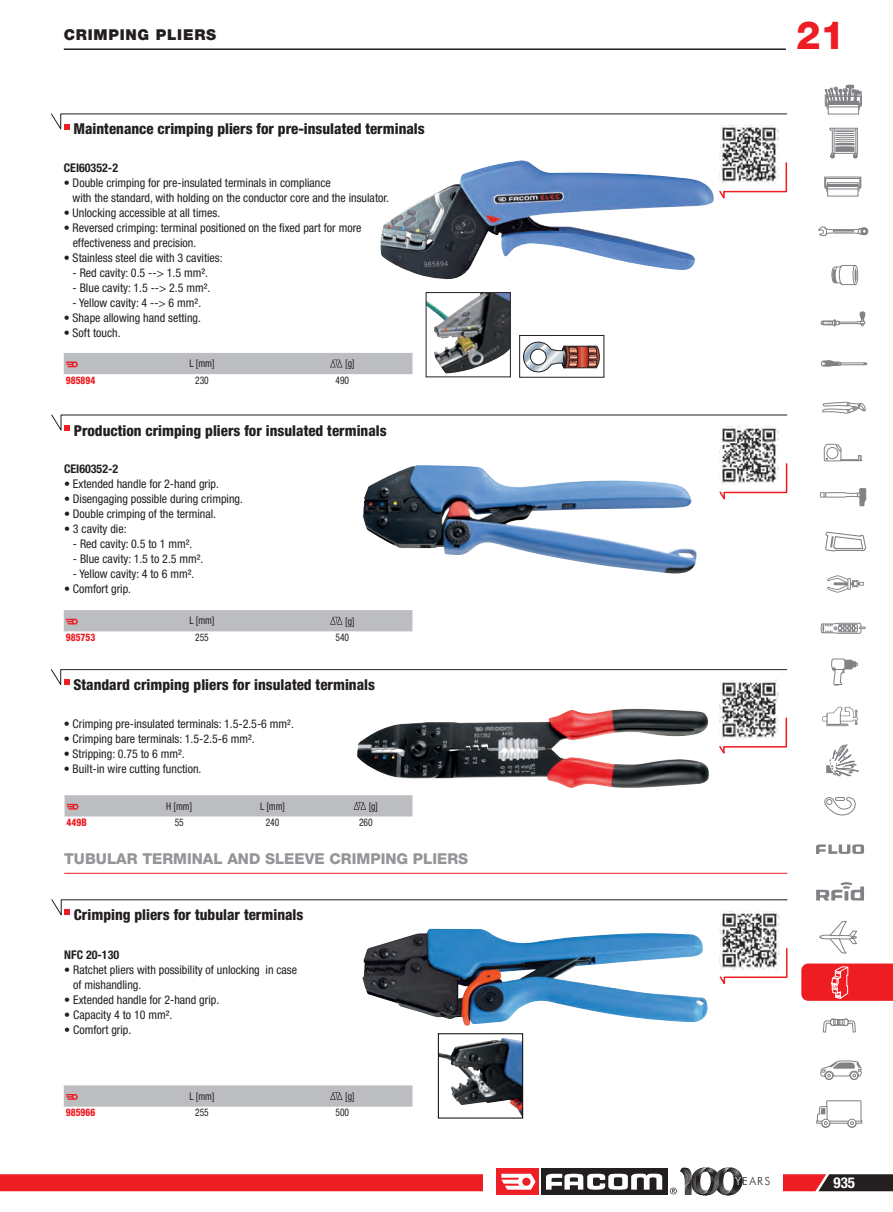
<style>
.page{position:relative;width:893px;height:1212px;background:#fff}
.page>*{position:absolute;margin:0;border:0;box-sizing:border-box;transform-origin:0 0}
.t1{font:800 39px "Helvetica Neue LT Std";color:#ee1d23}
.t2{font:800 condensed 15px "Helvetica Neue LT Std";color:#231f20}
.t3{font:800 15px "Helvetica Neue LT Std";color:#939598}
.t4{font:900 15px "Helvetica Neue LT Std";letter-spacing:.05em;color:#231f20}
.t5{font:700 condensed 15px "Helvetica Neue LT Std";color:#fff}
.t6{font:condensed 12px/15px "Helvetica Neue LT Std";color:#231f20}
.t7{font:700 condensed 12px "Helvetica Neue LT Std";color:#231f20}
.t8{font:300 11.1px "Futura BT";letter-spacing:.11em;color:#231f20}
.t9{font:condensed 10.5px "Helvetica Neue LT Std";color:#231f20;scale:.9 1}
.t10{font:800 condensed 10.5px "Helvetica Neue LT Std";color:#ee1d23;scale:.9 1}
.s1{color:#fff}
</style>
<div class="page">
<svg style="left:831px;top:658px;width:27px;height:28px"></svg>
<svg style="left:825px;top:531px;width:42px;height:62px"></svg>
<svg style="left:822px;top:706px;width:36px;height:21px"></svg>
<svg style="left:819px;top:488px;width:48px;height:19px"></svg>
<svg style="left:823px;top:443px;width:39px;height:19px"></svg>
<svg style="left:822px;top:402px;width:44px;height:12px"></svg>
<svg style="left:821px;top:622px;width:45px;height:12px"></svg>
<svg style="left:824px;top:176px;width:38px;height:16px"></svg>
<svg style="left:824px;top:84px;width:38px;height:26px"></svg>
<svg style="left:829px;top:128px;width:29px;height:30px"></svg>
<div style="left:859px;top:311px;width:6px;height:8px;background:#808285;border-radius:2px"></div>
<svg style="left:820px;top:318px;width:46px;height:8px"></svg>
<svg style="left:820px;top:360px;width:48px;height:7px"></svg>
<svg style="left:818px;top:226px;width:50px;height:10px"></svg>
<div style="left:833px;top:230px;width:20px;height:2px;border:1px solid #808285"></div>
<svg style="left:831px;top:265px;width:27px;height:20px"></svg>
<svg style="left:826px;top:744px;width:33px;height:32px"></svg>
<svg style="left:824px;top:797px;width:32px;height:19px"></svg>
<svg style="left:816px;top:844px;width:48px;height:10px"></svg>
<svg style="left:816px;top:882px;width:48px;height:19px"></svg>
<svg style="left:819px;top:921px;width:38px;height:33px"></svg>
<svg style="left:816px;top:1100px;width:47px;height:28px"></svg>
<svg style="left:820px;top:1060px;width:42px;height:20px"></svg>
<svg style="left:801px;top:963px;width:92px;height:70px"></svg>
<svg style="left:719px;top:162px;width:69px;height:37px"></svg>
<svg style="left:51px;top:113px;width:736px;height:17px"></svg>
<svg style="left:523px;top:342px;width:77px;height:30px"></svg>
<div style="left:519px;top:335px;width:85px;height:43px;border:1px solid #231f20"></div>
<img style="left:381px;top:160px;width:333px;height:119px">
<img style="left:428px;top:294px;width:81px;height:79px">
<div style="left:426px;top:292px;width:85px;height:85px;border:1px solid #231f20"></div>
<svg style="left:719px;top:463px;width:69px;height:37px"></svg>
<svg style="left:51px;top:414px;width:737px;height:17px"></svg>
<img style="left:363px;top:465px;width:334px;height:109px">
<svg style="left:719px;top:717px;width:69px;height:37px"></svg>
<svg style="left:51px;top:669px;width:736px;height:16px"></svg>
<img style="left:357px;top:709px;width:352px;height:79px">
<hr style="left:64px;top:873px;width:723px;height:1px;background:#ee1d23">
<svg style="left:719px;top:948px;width:69px;height:37px"></svg>
<svg style="left:51px;top:899px;width:737px;height:18px"></svg>
<img style="left:362px;top:929px;width:346px;height:97px">
<img style="left:440px;top:1038px;width:81px;height:77px">
<div style="left:438px;top:1033px;width:85px;height:85px;border:1px solid #000"></div>
<svg style="left:0;top:1167px;width:893px;height:28px"></svg>
<hr style="left:64px;top:48px;width:722px;height:2px;background:#231f20">
<div style="left:64px;top:353px;width:348px;height:21px;background:#bcbdc0"></div>
<div style="left:64px;top:610px;width:348px;height:21px;background:#bcbdc0"></div>
<div style="left:65px;top:795px;width:347px;height:21px;background:#bcbdc0"></div>
<svg style="left:64px;top:1085px;width:348px;height:22px;background:#bdbdc0"></svg>
<img style="left:719px;top:124px;width:60px;height:60px">
<img style="left:719px;top:425px;width:60px;height:60px">
<img style="left:719px;top:680px;width:60px;height:59px">
<img style="left:720px;top:910px;width:59px;height:59px">
<p class="t4" style="left:64px;top:26px;width:154px">CRIMPING PLIERS</p>
<p class="t2" style="left:73px;top:120px;width:353px">Maintenance crimping pliers for pre-insulated terminals</p>
<p class="t7" style="left:64px;top:160px;width:56px">CEI60352-2</p>
<p class="t6" style="left:73px;top:175px;width:318px;text-indent:-9px">• Double crimping for pre-insulated terminals in compliance<br>with the standard, with holding on the conductor core and the insulator.</p>
<p class="t6" style="left:64px;top:205px;width:158px">• Unlocking accessible at all times.</p>
<p class="t6" style="left:73px;top:220px;width:290px;text-indent:-9px">• Reversed crimping: terminal positioned on the fixed part for more effectiveness and precision.</p>
<p class="t6" style="left:64px;top:250px;width:160px">• Stainless steel die with 3 cavities:</p>
<p class="t6" style="left:73px;top:265px;width:137px">- Red cavity: 0.5 --&gt; 1.5 mm².</p>
<p class="t6" style="left:73px;top:280px;width:139px">- Blue cavity: 1.5 --&gt; 2.5 mm².</p>
<p class="t6" style="left:73px;top:295px;width:130px">- Yellow cavity: 4 --&gt; 6 mm².</p>
<p class="t6" style="left:64px;top:310px;width:139px">• Shape allowing hand setting.</p>
<p class="t6" style="left:64px;top:325px;width:58px">• Soft touch.</p>
<p class="t10" style="left:66px;top:374px;width:34px">985894</p>
<p class="t9" style="left:189px;top:357px;width:29px">L [mm]</p>
<p class="t9" style="left:345px;top:358px;width:12px">[g]</p>
<p class="t9" style="left:195px;top:374px;width:17px">230</p>
<p class="t9" style="left:335px;top:374px;width:17px">490</p>
<p class="t2" style="left:74px;top:421px;width:315px">Production crimping pliers for insulated terminals</p>
<p class="t7" style="left:64px;top:462px;width:56px">CEI60352-2</p>
<p class="t6" style="left:64px;top:477px;width:156px">• Extended handle for 2-hand grip.</p>
<p class="t6" style="left:64px;top:492px;width:180px">• Disengaging possible during crimping.</p>
<p class="t6" style="left:64px;top:507px;width:153px">• Double crimping of the terminal.</p>
<p class="t6" style="left:64px;top:522px;width:64px">• 3 cavity die:</p>
<p class="t6" style="left:73px;top:537px;width:121px">- Red cavity: 0.5 to 1 mm².</p>
<p class="t6" style="left:73px;top:552px;width:132px">- Blue cavity: 1.5 to 2.5 mm².</p>
<p class="t6" style="left:73px;top:567px;width:123px">- Yellow cavity: 4 to 6 mm².</p>
<p class="t6" style="left:64px;top:582px;width:69px">• Comfort grip.</p>
<p class="t9" style="left:189px;top:615px;width:29px">L [mm]</p>
<p class="t9" style="left:345px;top:615px;width:12px">[g]</p>
<p class="t9" style="left:195px;top:631px;width:17px">255</p>
<p class="t9" style="left:335px;top:631px;width:17px">540</p>
<p class="t2" style="left:73px;top:675px;width:303px">Standard crimping pliers for insulated terminals</p>
<p class="t10" style="left:66px;top:631px;width:34px">985753</p>
<p class="t6" style="left:64px;top:716px;width:232px">• Crimping pre-insulated terminals: 1.5-2.5-6 mm².</p>
<p class="t6" style="left:64px;top:731px;width:192px">• Crimping bare terminals: 1.5-2.5-6 mm².</p>
<p class="t6" style="left:64px;top:746px;width:122px">• Stripping: 0.75 to 6 mm².</p>
<p class="t6" style="left:64px;top:761px;width:139px">• Built-in wire cutting function.</p>
<p class="t10" style="left:67px;top:816px;width:24px">449B</p>
<p class="t9" style="left:166px;top:800px;width:30px">H [mm]</p>
<p class="t9" style="left:260px;top:800px;width:29px">L [mm]</p>
<p class="t9" style="left:369px;top:800px;width:12px">[g]</p>
<p class="t9" style="left:175px;top:816px;width:12px">55</p>
<p class="t9" style="left:266px;top:816px;width:17px">240</p>
<p class="t9" style="left:359px;top:816px;width:17px">260</p>
<p class="t3" style="left:64px;top:850px;width:405px">TUBULAR TERMINAL AND SLEEVE CRIMPING PLIERS</p>
<p class="t2" style="left:74px;top:906px;width:231px">Crimping pliers for tubular terminals</p>
<p class="t7" style="left:64px;top:948px;width:57px">NFC 20-130</p>
<p class="t6" style="left:73px;top:962px;width:225px;text-indent:-9px">• Ratchet pliers with possibility of unlocking in case of mishandling.</p>
<p class="t6" style="left:64px;top:992px;width:156px">• Extended handle for 2-hand grip.</p>
<p class="t6" style="left:64px;top:1007px;width:110px">• Capacity 4 to 10 mm².</p>
<p class="t6" style="left:64px;top:1022px;width:69px">• Comfort grip.</p>
<p class="t10" style="left:66px;top:1106px;width:34px">985966</p>
<p class="t9" style="left:189px;top:1090px;width:29px">L [mm]</p>
<p class="t9" style="left:345px;top:1090px;width:12px">[g]</p>
<p class="t9" style="left:195px;top:1106px;width:17px">255</p>
<p class="t9" style="left:335px;top:1106px;width:17px">500</p>
<h1 class="t1" style="left:796px;top:12px;width:51px">21</h1>
<p class="t8" style="left:735px;top:1175px;width:37px"><span class="s1">Y</span>EARS</p>
<p class="t5" style="left:833px;top:1174px;width:23px">935</p>
</div>
